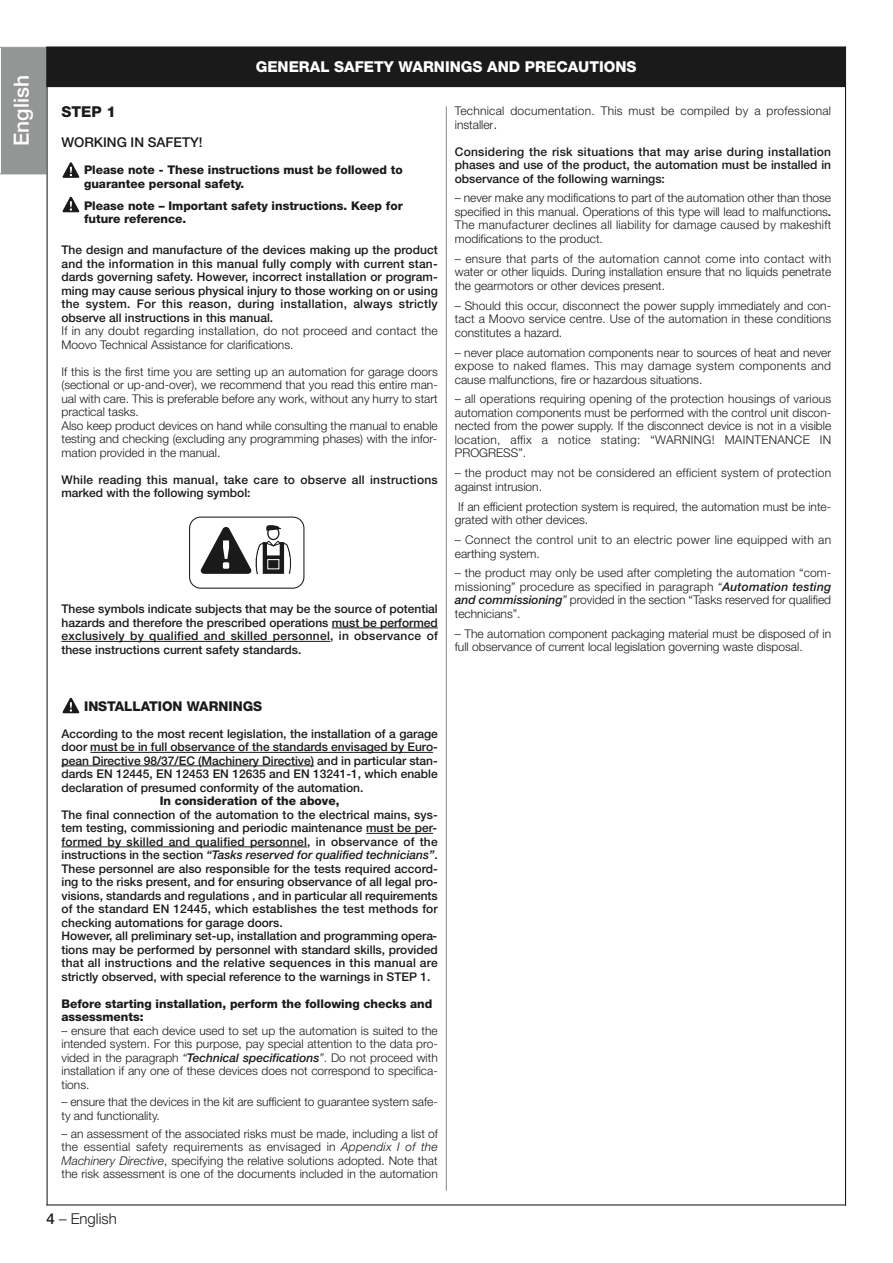
<style>
.page{position:relative;width:893px;height:1263px;background:#fff}
.page>*{position:absolute;margin:0;border:0;box-sizing:border-box;transform-origin:0 0}
.t1{font:500 21px "Helvetica Neue";color:#fff}
.t2{font:800 15px "Helvetica Neue";color:#fff}
.t3{font:300 15px "Helvetica Neue";color:#1a1a1a}
.t4{font:800 15px "Helvetica Neue";color:#1a1a1a}
.t5{font:800 13.5px "Helvetica Neue";color:#1a1a1a}
.t6{font:500 13.5px "Helvetica Neue";color:#1a1a1a}
.t7{font:300 12px/13.5px "Helvetica Neue";color:#1a1a1a;text-align:justify}
.t8{font:500 12px/13.5px "Helvetica Neue";color:#1a1a1a;text-align:justify}
.t9{font:300 12px/13.5px "Helvetica Neue";letter-spacing:.02em;color:#1a1a1a}
.t10{font:800 12px/13.5px "Helvetica Neue";color:#1a1a1a}
.t11{font:500 12px/13.5px "Helvetica Neue";letter-spacing:.02em;color:#1a1a1a}
.s1{font-size:13.5px}
.s2{font-weight:500}
.s3{font-style:italic}
.s4{font-weight:500;font-style:italic}
</style>
<div class="page">
<div style="left:1px;top:47px;width:46px;height:127px;background:#939695"></div>
<div style="left:47px;top:47px;width:798px;height:39px;background:#1a1a1a"></div>
<div style="left:47px;top:47px;width:799px;height:40px;border:1px solid #1a1a1a"></div>
<hr style="left:47px;top:47px;width:799px;height:1px;background:#1a1a1a">
<hr style="left:845px;top:47px;width:1px;height:1159px;background:#1a1a1a">
<hr style="left:47px;top:1204px;width:799px;height:1px;background:#1a1a1a">
<hr style="left:446px;top:106px;width:1px;height:1085px;background:#888b8a">
<hr style="left:332px;top:628px;width:106px;height:1px;background:#1a1a1a">
<hr style="left:61px;top:641px;width:269px;height:1px;background:#1a1a1a">
<hr style="left:90px;top:752px;width:343px;height:1px;background:#1a1a1a">
<hr style="left:61px;top:766px;width:253px;height:1px;background:#1a1a1a">
<hr style="left:366px;top:833px;width:67px;height:1px;background:#1a1a1a">
<hr style="left:61px;top:847px;width:246px;height:1px;background:#1a1a1a">
<hr style="left:47px;top:47px;width:1px;height:1159px;background:#1a1a1a">
<svg style="left:63px;top:698px;width:16px;height:15px"></svg>
<svg style="left:63px;top:162px;width:16px;height:16px"></svg>
<svg style="left:63px;top:197px;width:16px;height:15px"></svg>
<svg style="left:189px;top:517px;width:115px;height:72px"></svg>
<h1 class="t1" style="left:14px;top:146px;width:72px;rotate:-90deg">English</h1>
<p class="t2" style="left:256px;top:61px;width:382px">GENERAL SAFETY WARNINGS AND PRECAUTIONS</p>
<p class="t9" style="left:455px;top:105px;width:378px">Technical documentation. This must be compiled by a professional installer<span class="s1">.</span></p>
<p class="t8" style="left:455px;top:146px;width:378px">Considering the risk situations that may arise during installation phases and use of the product, the automation must be installed in observance of the following warnings:</p>
<p class="t7" style="left:455px;top:193px;width:378px">– never make any modifications to part of the automation other than those specified in this manual. Operations of this type will lead to malfunctions<span class="s2">.<br></span>The manufacturer declines all liability for damage caused by makeshift modifications to the product.</p>
<p class="t7" style="left:455px;top:253px;width:378px">– ensure that parts of the automation cannot come into contact with water or other liquids. During installation ensure that no liquids penetrate the gearmotors or other devices present.</p>
<p class="t7" style="left:455px;top:300px;width:378px">– Should this occur, disconnect the power supply immediately and con&shy;tact a Moovo service centre. Use of the automation in these conditions constitutes a hazard.</p>
<p class="t7" style="left:455px;top:347px;width:378px">– never place automation components near to sources of heat and never expose to naked flames. This may damage system components and cause malfunctions, fire or hazardous situations.</p>
<p class="t7" style="left:455px;top:394px;width:378px">– all operations requiring opening of the protection housings of various automation components must be performed with the control unit discon&shy;nected from the power supply. If the disconnect device is not in a visible location, affix a notice stating: “WARNING! MAINTENANCE IN PROGRESS”.</p>
<p class="t9" style="left:455px;top:467px;width:378px">– the product may not be considered an efficient system of protection against intrusion.</p>
<p class="t7" style="left:455px;top:501px;width:378px">If an efficient protection system is required, the automation must be inte&shy;grated with other devices.</p>
<p class="t9" style="left:455px;top:534px;width:378px">– Connect the control unit to an electric power line equipped with an earthing system.</p>
<p class="t7" style="left:455px;top:568px;width:378px">– the product may only be used after completing the automation “com&shy;missioning” procedure as specified in paragraph <span class="s3">“</span><span class="s4">Automation testing and commissioning</span><span class="s3">”</span> provided in the section “Tasks reserved for qualified technicians”.</p>
<p class="t7" style="left:455px;top:628px;width:378px">– The automation component packaging material must be disposed of in full observance of current local legislation governing waste disposal.</p>
<p class="t4" style="left:61px;top:107px;width:56px">STEP 1</p>
<p class="t6" style="left:61px;top:138px;width:143px">WORKING IN SAFETY!</p>
<p class="t10" style="left:84px;top:164px;width:320px">Please note - These instructions must be followed to guarantee personal safety.</p>
<p class="t10" style="left:84px;top:200px;width:320px">Please note – Important safety instructions. Keep for future reference.</p>
<p class="t8" style="left:61px;top:245px;width:378px">The design and manufacture of the devices making up the product and the information in this manual fully comply with current stan&shy;dards governing safety. However, incorrect installation or program&shy;ming may cause serious physical injury to those working on or using the system. For this reason, during installation, always strictly observe all instructions in this manual.</p>
<p class="t9" style="left:61px;top:326px;width:378px">If in any doubt regarding installation, do not proceed and contact the<br>Moovo Technical Assistance for clarifications.</p>
<p class="t7" style="left:61px;top:366px;width:378px;text-align:left">If this is the first time you are setting up an automation for garage doors (sectional or up-and-over), we recommend that you read this entire man&shy;ual with care. This is preferable before any work, without any hurry to start practical tasks.<br>Also keep product devices on hand while consulting the manual to enable testing and checking (excluding any programming phases) with the infor&shy;mation provided in the manual.</p>
<p class="t11" style="left:61px;top:474px;width:378px">While reading this manual, take care to observe all instructions marked with the following symbol:</p>
<p class="t8" style="left:61px;top:603px;width:378px">These symbols indicate subjects that may be the source of potential hazards and therefore the prescribed operations must be performed exclusively by qualified and skilled personnel, in observance of these instructions current safety standards.</p>
<p class="t5" style="left:84px;top:701px;width:180px">INSTALLATION WARNINGS</p>
<p class="t8" style="left:61px;top:728px;width:378px">According to the most recent legislation, the installation of a garage door must be in full observance of the standards envisaged by Euro&shy;pean Directive 98/37/EC (Machinery Directive) and in particular stan&shy;dards EN 12445, EN 12453 EN 12635 and EN 13241-1, which enable declaration of presumed conformity of the automation.</p>
<p class="t10" style="left:160px;top:795px;width:181px">In consideration of the above,</p>
<p class="t8" style="left:61px;top:809px;width:378px;text-align:left">The final connection of the automation to the electrical mains, sys&shy;tem testing, commissioning and periodic maintenance must be per&shy;formed by skilled and qualified personnel, in observance of the instructions in the section <span class="s3">“Tasks reserved for qualified technicians”</span>.<br>These personnel are also responsible for the tests required accord&shy;ing to the risks present, and for ensuring observance of all legal pro&shy;visions, standards and regulations , and in particular all requirements of the standard EN 12445, which establishes the test methods for checking automations for garage doors.<br>However, all preliminary set-up, installation and programming opera&shy;tions may be performed by personnel with standard skills, provided that all instructions and the relative sequences in this manual are strictly observed, with special reference to the warnings in STEP 1.</p>
<p class="t10" style="left:61px;top:998px;width:372px">Before starting installation, perform the following checks and assessments:</p>
<p class="t7" style="left:61px;top:1025px;width:378px">– ensure that each device used to set up the automation is suited to the intended system. For this purpose, pay special attention to the data pro&shy;vided in the paragraph <span class="s3">“</span><span class="s4">Technical specifications</span><span class="s3">”</span>. Do not proceed with installation if any one of these devices does not correspond to specifica&shy;tions.</p>
<p class="t7" style="left:61px;top:1097px;width:378px">– ensure that the devices in the kit are sufficient to guarantee system safe&shy;ty and functionality.</p>
<p class="t7" style="left:61px;top:1128px;width:378px">– an assessment of the associated risks must be made, including a list of the essential safety requirements as envisaged in <span class="s3">Appendix I of the Machinery Directive</span>, specifying the relative solutions adopted. Note that the risk assessment is one of the documents included in the automation</p>
<p class="t3" style="left:47px;top:1213px;width:72px"><span class="s2">4</span> – English</p>
</div>
